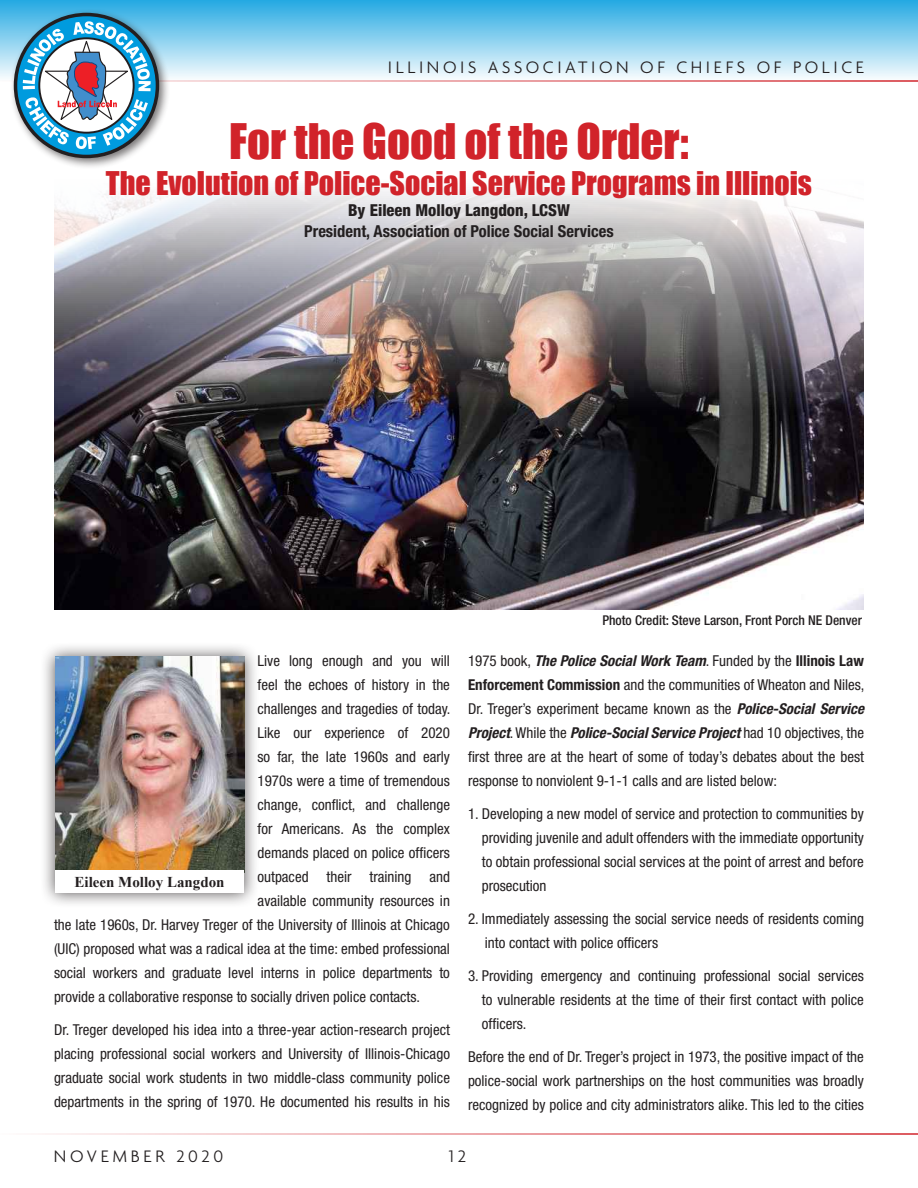
<style>
.page{position:relative;width:918px;height:1188px;background:#fff}
.page>*{position:absolute;margin:0;border:0;box-sizing:border-box;transform-origin:0 0}
.t1{font:45px "Impact";color:#d1232a}
.t2{font:30px "Impact";color:#d1232a}
.t3{font:300 18px "Agenda";letter-spacing:.2em;color:#231f20}
.t4{font:700 condensed 16.5px "Helvetica Neue";color:#231f20}
.t5{font:800 condensed 16.5px "Helvetica Neue";color:#231f20}
.t6{font:condensed 15px/24px "Helvetica Neue";color:#231f20;text-align:justify}
.t7{font:700 15px "Times New Roman";color:#231f20}
.t8{font:500 condensed 13.5px "Helvetica Neue";color:#231f20}
.s1{font-weight:700;font-style:italic}
.s2{font-weight:700}
</style>
<div class="page">
<hr style="left:0;top:1133px;width:918px;height:2px;background:#d1232a">
<div style="left:0;top:0;width:918px;height:81px;background:linear-gradient(to bottom,#24a9e2,#fafdfe)"></div>
<hr style="left:0;top:80px;width:918px;height:2px;background:#d1232a">
<div style="left:9px;top:8px;width:161px;height:161px;background:#231f20;opacity:.6"></div>
<svg style="left:14px;top:13px;width:145px;height:145px"></svg>
<div style="left:40px;top:642px;width:219px;height:266px;background:#231f20;opacity:.75"></div>
<img style="left:55px;top:657px;width:189px;height:213px">
<div style="left:55px;top:870px;width:189px;height:23px;background:#fff"></div>
<img style="left:54px;top:117px;width:810px;height:492px">
<p class="t3" style="left:388px;top:57px;width:478px">ILLINOIS ASSOCIATION OF CHIEFS OF POLICE</p>
<p class="t1" style="left:229px;top:114px;width:461px">For the Good of the Order:</p>
<p class="t2" style="left:106px;top:165px;width:708px">The Evolution of Police-Social Service Programs in Illinois</p>
<p class="t5" style="left:348px;top:200px;width:223px">By Eileen Molloy Langdon, LCSW</p>
<p class="t4" style="left:304px;top:221px;width:311px">President, Association of Police Social Services</p>
<p class="t6" style="left:258px;top:649px;width:194px">Live long enough and you will</p>
<p class="t6" style="left:258px;top:673px;width:194px">feel the echoes of history in the</p>
<p class="t6" style="left:258px;top:697px;width:195px">challenges and tragedies of today.</p>
<p class="t6" style="left:258px;top:721px;width:194px">Like our experience of 2020</p>
<p class="t6" style="left:258px;top:745px;width:194px">so far, the late 1960s and early</p>
<p class="t6" style="left:258px;top:769px;width:194px">1970s were a time of tremendous</p>
<p class="t6" style="left:258px;top:793px;width:194px">change, conflict, and challenge</p>
<p class="t6" style="left:258px;top:817px;width:194px">for Americans. As the complex</p>
<p class="t6" style="left:258px;top:841px;width:194px">demands placed on police officers</p>
<p class="t6" style="left:258px;top:865px;width:194px">outpaced their training and</p>
<p class="t6" style="left:258px;top:889px;width:194px">available community resources in</p>
<p class="t6" style="left:54px;top:913px;width:397px">the late 1960s, Dr. Harvey Treger of the University of Illinois at Chicago</p>
<p class="t6" style="left:54px;top:937px;width:398px">(UIC) proposed what was a radical idea at the time: embed professional</p>
<p class="t6" style="left:54px;top:961px;width:397px">social workers and graduate level interns in police departments to</p>
<p class="t6" style="left:54px;top:985px;width:368px">provide a collaborative response to socially driven police contacts.</p>
<p class="t6" style="left:54px;top:1018px;width:398px">Dr. Treger developed his idea into a three-year action-research project placing professional social workers and University of Illinois-Chicago graduate social work students in two middle-class community police departments in the spring of 1970. He documented his results in his</p>
<p class="t7" style="left:75px;top:872px;width:152px">Eileen Molloy Langdon</p>
<p class="t8" style="left:602px;top:612px;width:261px">Photo Credit: Steve Larson, Front Porch NE Denver</p>
<p class="t6" style="left:468px;top:649px;width:398px">1975 book, <span class="s1">The Police Social Work Team</span>. Funded by the <span class="s2">Illinois Law Enforcement Commission</span> and the communities of Wheaton and Niles, Dr. Treger’s experiment became known as the <span class="s1">Police-Social Service Project</span>. While the <span class="s1">Police-Social Service Project</span> had 10 objectives, the first three are at the heart of some of today’s debates about the best response to nonviolent 9-1-1 calls and are listed below:</p>
<p class="t6" style="left:482px;top:802px;width:384px;text-indent:-14px">1. Developing a new model of service and protection to communities by providing juvenile and adult offenders with the immediate opportunity to obtain professional social services at the point of arrest and before prosecution</p>
<p class="t6" style="left:485px;top:906px;width:381px;text-indent:-17px">2. Immediately assessing the social service needs of residents coming into contact with police officers</p>
<p class="t6" style="left:482px;top:963px;width:384px;text-indent:-14px">3. Providing emergency and continuing professional social services to vulnerable residents at the time of their first contact with police officers.</p>
<p class="t6" style="left:468px;top:1044px;width:398px">Before the end of Dr. Treger’s project in 1973, the positive impact of the police-social work partnerships on the host communities was broadly recognized by police and city administrators alike. This led to the cities</p>
<p class="t3" style="left:54px;top:1146px;width:171px">NOVEMBER 2020</p>
<p class="t3" style="left:449px;top:1146px;width:19px">12</p>
</div>
